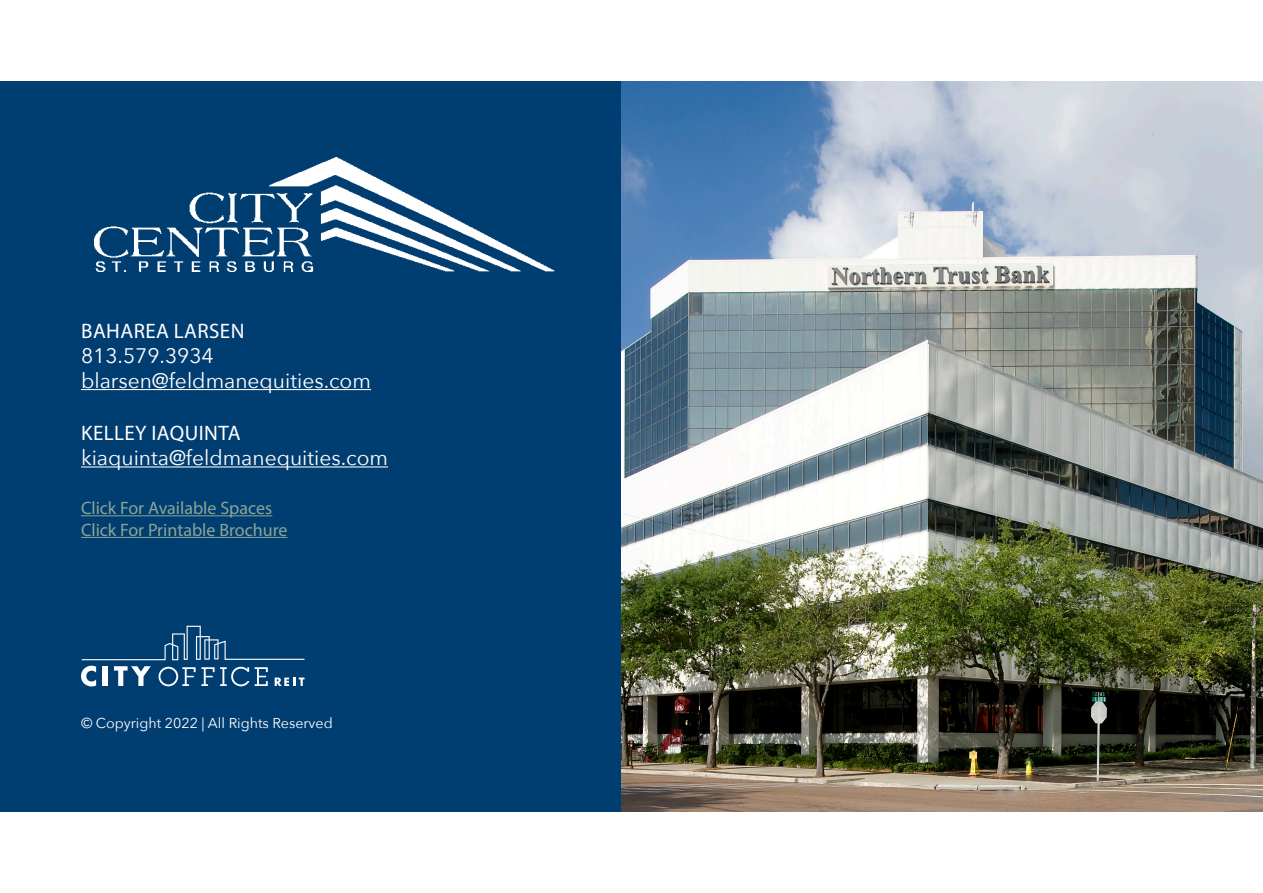
<style>
.page{position:relative;width:1263px;height:893px;background:#fff}
.page>*{position:absolute;margin:0;border:0;box-sizing:border-box;transform-origin:0 0}
.t1{font:21px/25.2px "Avenir Next";color:#fff}
.t2{font:18px "Myriad Pro";color:#8ba595}
.t3{font:14.25px "Avenir Next";color:#fff}
.s1{font-family:"Myriad Pro"}
</style>
<div class="page">
<div style="left:0;top:81px;width:621px;height:731px;background:#003d71"></div>
<img style="left:621px;top:81px;width:641px;height:731px">
<hr style="left:81px;top:389px;width:290px;height:1px;background:#fff">
<hr style="left:81px;top:466px;width:307px;height:1px;background:#fff">
<hr style="left:81px;top:515px;width:191px;height:1px;background:#8ba595">
<hr style="left:81px;top:537px;width:206px;height:1px;background:#8ba595">
<img style="left:95px;top:158px;width:460px;height:114px">
<svg style="left:82px;top:626px;width:223px;height:34px"></svg>
<svg style="left:81px;top:666px;width:15px;height:20px"></svg>
<div style="left:103px;top:666px;width:5px;height:20px;background:#fff"></div>
<svg style="left:114px;top:666px;width:37px;height:20px"></svg>
<svg style="left:159px;top:667px;width:90px;height:19px"></svg>
<svg style="left:255px;top:667px;width:13px;height:19px"></svg>
<svg style="left:275px;top:678px;width:30px;height:8px"></svg>
<p class="t1" style="left:81px;top:317px;width:291px"><span class="s1">BAHAREA LARSEN<br></span>813.579.3934 blarsen@feldmanequities.com</p>
<p class="t1" style="left:81px;top:419px;width:309px"><span class="s1">KELLEY IAQUINTA </span>kiaquinta@feldmanequities.com</p>
<p class="t2" style="left:81px;top:497px;width:193px">Click For Available Spaces</p>
<p class="t2" style="left:81px;top:518px;width:208px">Click For Printable Brochure</p>
<p class="t3" style="left:81px;top:710px;width:253px">© Copyright 2022 | All Rights Reserved</p>
</div>
